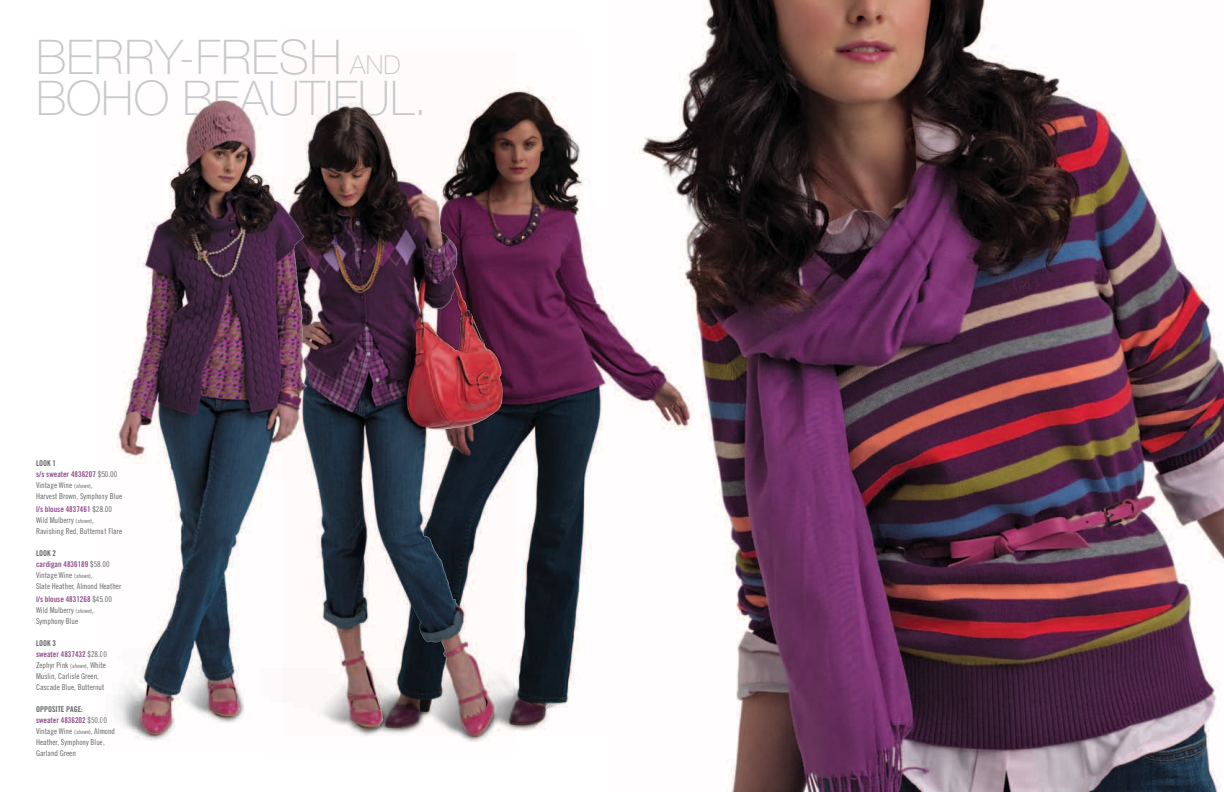
<style>
.page{position:relative;width:1224px;height:792px;background:#fff}
.page>*{position:absolute;margin:0;border:0;box-sizing:border-box;transform-origin:0 0}
.t1{font:100 47.9px/41px "Helvetica Neue";color:#c7c9cb}
.t2{font:8px/11px "Trade Gothic Cond Eighteen";color:#636466}
.t3{font:8px/11px "Trade Gothic Bold Cond Twenty";color:#935090}
.s1{font-size:26px}
.s2{color:#636466}
.s3{font-family:"Trade Gothic Cond Eighteen";color:#636466}
.s4{font-size:6px}
.s5{font-family:"Trade Gothic Cond Eighteen Obl";font-size:6px}
.s6{font-family:"Trade Gothic Cond Eighteen Obl"}
</style>
<div class="page">
<img style="left:703px;top:0;width:521px;height:792px">
<img style="left:516px;top:28px;width:188px;height:708px">
<img style="left:332px;top:88px;width:184px;height:654px">
<img style="left:332px;top:107px;width:14px;height:342px">
<img style="left:113px;top:97px;width:219px;height:644px">
<h1 class="t1" style="left:36px;top:37px;width:393px">BERRY-FRESH <span class="s1">AND<br></span>BOHO BEAUTIFUL.</h1>
<p class="t3" style="left:36px;top:458px;width:83px"><span class="s2">LOOK 1<br></span>s/s sweater 4836207 <span class="s3">$50.00</span></p>
<p class="t2" style="left:36px;top:480px;width:88px">Vintage Wine <span class="s4">(</span><span class="s5">shown</span><span class="s4">)</span><span class="s6">,<br></span>Harvest Brown, Symphony Blue</p>
<p class="t3" style="left:36px;top:504px;width:77px">l/s blouse 4837461 <span class="s3">$28.00</span></p>
<p class="t2" style="left:36px;top:515px;width:88px">Wild Mulberry <span class="s4">(</span><span class="s5">shown</span><span class="s4">)</span><span class="s6">,<br></span>Ravishing Red, Butternut Flare</p>
<p class="t3" style="left:36px;top:548px;width:75px"><span class="s2">LOOK 2<br></span>cardigan 4836189 <span class="s3">$58.00</span></p>
<p class="t2" style="left:36px;top:570px;width:87px">Vintage Wine <span class="s4">(</span><span class="s5">shown</span><span class="s4">)</span><span class="s6">,<br></span>Slate Heather, Almond Heather</p>
<p class="t3" style="left:36px;top:594px;width:77px">l/s blouse 4831268 <span class="s3">$45.00</span></p>
<p class="t2" style="left:36px;top:605px;width:59px">Wild Mulberry <span class="s4">(</span><span class="s5">shown</span><span class="s4">)</span><span class="s6">,<br></span>Symphony Blue</p>
<p class="t3" style="left:36px;top:638px;width:73px"><span class="s2">LOOK 3<br></span>sweater 4837432 <span class="s3">$28.00</span></p>
<p class="t2" style="left:36px;top:660px;width:71px">Zephyr Pink <span class="s4">(</span><span class="s5">shown</span><span class="s4">)</span><span class="s6">,</span> White<br>Muslin, Carlisle Green,<br>Cascade Blue, Butternut</p>
<p class="t3" style="left:36px;top:704px;width:73px"><span class="s2">OPPOSITE PAGE: </span>sweater 4836202 <span class="s3">$50.00</span></p>
<p class="t2" style="left:36px;top:726px;width:81px">Vintage Wine <span class="s4">(</span><span class="s5">shown</span><span class="s4">)</span><span class="s6">,</span> Almond<br>Heather, Symphony Blue,<br>Garland Green</p>
</div>
